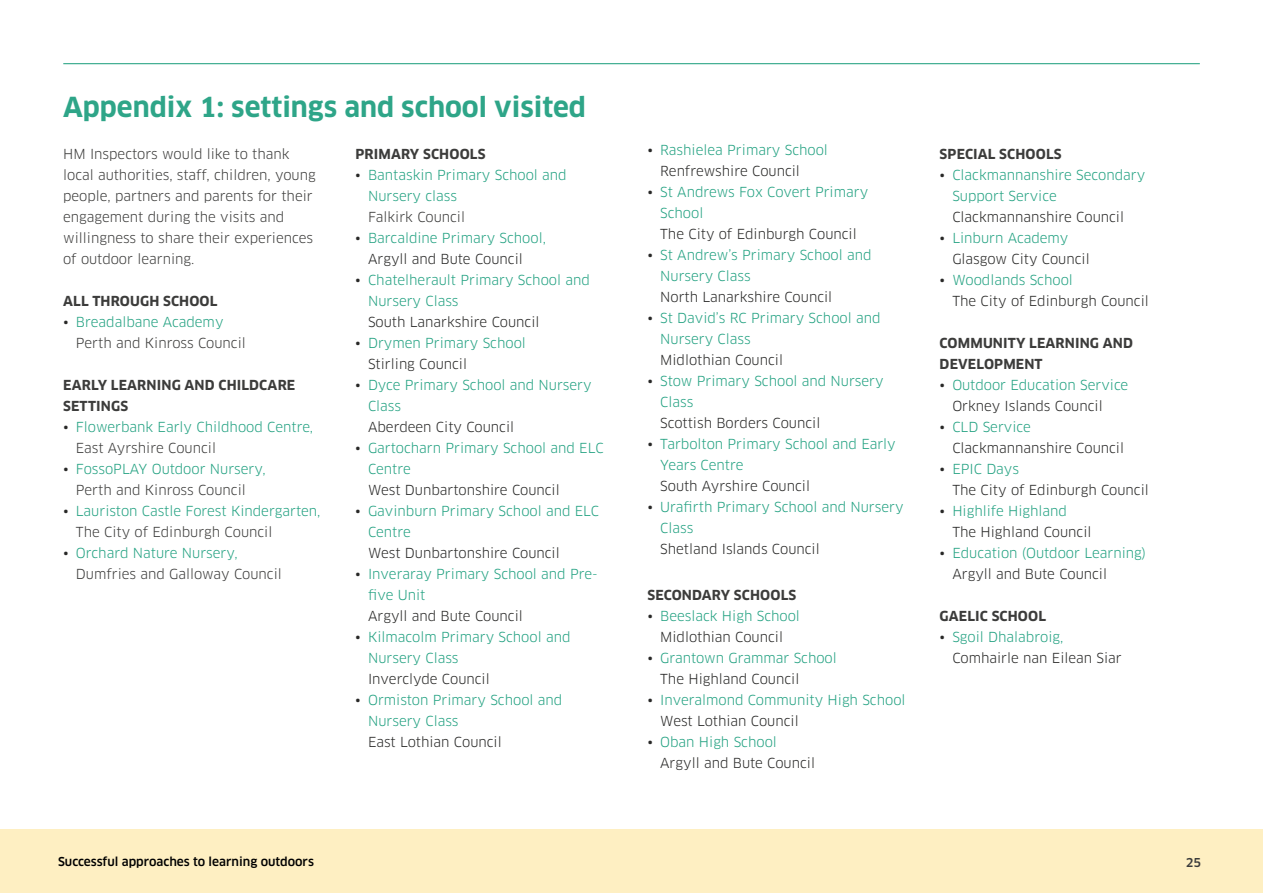
<style>
.page{position:relative;width:1263px;height:893px;background:#fff}
.page>*{position:absolute;margin:0;border:0;box-sizing:border-box;transform-origin:0 0}
.t1{font:700 27px "Clan OT";color:#2ea588}
.t2{font:13.5px/21px "Clan OT";color:#22a181}
.t3{font:13.5px/21px "Clan OT";color:#282827}
.t4{font:13.5px/21px "Clan OT";color:#3c3c3b}
.t5{font:700 13.5px/21px "Clan OT";letter-spacing:.01em;color:#3c3c3b}
.t6{font:500 12px "Clan OT";color:#000}
.t7{font:500 12px "Clan OT";color:#3c3c3b}
.s1{font-size:14.25px;color:#282827}
.s2{color:#22a181}
.s3{color:#3c3c3b}
.s4{color:#282827}
.s5{font-size:14.25px}
</style>
<div class="page">
<hr style="left:63px;top:63px;width:1137px;height:1px;background:#179c7a">
<div style="left:0;top:829px;width:1263px;height:64px;background:#feefc2"></div>
<h1 class="t1" style="left:63px;top:91px;width:524px">Appendix 1: settings and school visited</h1>
<p class="t4" style="left:63px;top:144px;width:254px">HM Inspectors would like to thank local authorities, staff, children, young people, partners and parents for their engagement during the visits and willingness to share their experiences of outdoor learning.</p>
<p class="t5" style="left:63px;top:291px;width:156px">ALL THROUGH SCHOOL</p>
<p class="t4" style="left:76px;top:312px;width:171px;text-indent:-13px"><span class="s1">•</span> <span class="s2">Breadalbane Academy<br></span>Perth and Kinross Council</p>
<p class="t5" style="left:63px;top:375px;width:234px">EARLY LEARNING AND CHILDCARE<br>SETTINGS</p>
<p class="t2" style="left:76px;top:417px;width:239px;text-indent:-13px"><span class="s1">•</span> Flowerbank Early Childhood Centre,<br><span class="s3">East Ayrshire Council</span></p>
<p class="t2" style="left:63px;top:459px;width:204px;text-align:center"><span class="s1">•</span> FossoPLAY Outdoor Nursery,<br><span class="s3">Perth and Kinross Council</span></p>
<p class="t2" style="left:76px;top:501px;width:246px;text-indent:-13px"><span class="s1">•</span> Lauriston Castle Forest Kindergarten,<br><span class="s3">The City of Edinburgh Council</span></p>
<p class="t4" style="left:76px;top:543px;width:207px;text-indent:-13px"><span class="s1">•</span> <span class="s2">Orchard Nature Nursery,<br></span>Dumfries and Galloway Council</p>
<p class="t5" style="left:355px;top:144px;width:132px">PRIMARY SCHOOLS</p>
<p class="t2" style="left:368px;top:165px;width:200px;text-indent:-13px"><span class="s1">•</span> Bantaskin Primary School and<br>Nursery class</p>
<p class="t4" style="left:368px;top:207px;width:99px">Falkirk Council</p>
<p class="t2" style="left:368px;top:228px;width:179px;text-indent:-13px"><span class="s1">•</span> Barcaldine Primary School,<br><span class="s4">Argyll and Bute Council</span></p>
<p class="t2" style="left:368px;top:270px;width:223px;text-indent:-13px"><span class="s1">•</span> Chatelherault Primary School and<br>Nursery Class</p>
<p class="t3" style="left:368px;top:312px;width:173px">South Lanarkshire Council</p>
<p class="t2" style="left:368px;top:333px;width:159px;text-indent:-13px"><span class="s1">•</span> Drymen Primary School<br><span class="s4">Stirling Council</span></p>
<p class="t2" style="left:368px;top:375px;width:225px;text-indent:-13px"><span class="s1">•</span> Dyce Primary School and Nursery<br>Class</p>
<p class="t3" style="left:368px;top:417px;width:148px">Aberdeen City Council</p>
<p class="t2" style="left:368px;top:438px;width:237px;text-indent:-13px"><span class="s1">•</span> Gartocharn Primary School and ELC<br>Centre</p>
<p class="t3" style="left:368px;top:480px;width:193px">West Dunbartonshire Council</p>
<p class="t2" style="left:368px;top:501px;width:233px;text-indent:-13px"><span class="s1">•</span> Gavinburn Primary School and ELC<br>Centre</p>
<p class="t3" style="left:368px;top:543px;width:193px">West Dunbartonshire Council</p>
<p class="t2" style="left:368px;top:564px;width:231px;text-indent:-13px"><span class="s1">•</span> Inveraray Primary School and Pre&shy;five Unit</p>
<p class="t3" style="left:368px;top:606px;width:156px">Argyll and Bute Council</p>
<p class="t2" style="left:368px;top:627px;width:204px;text-indent:-13px"><span class="s1">•</span> Kilmacolm Primary School and<br>Nursery Class</p>
<p class="t3" style="left:368px;top:669px;width:123px">Inverclyde Council</p>
<p class="t2" style="left:368px;top:690px;width:196px;text-indent:-13px"><span class="s1">•</span> Ormiston Primary School and<br>Nursery Class</p>
<p class="t3" style="left:368px;top:732px;width:135px">East Lothian Council</p>
<p class="t2" style="left:660px;top:140px;width:169px;text-indent:-13px"><span class="s1">•</span> Rashielea Primary School<br><span class="s4">Renfrewshire Council</span></p>
<p class="t2" style="left:660px;top:182px;width:209px;text-indent:-13px"><span class="s1">•</span> St Andrews Fox Covert Primary<br>School</p>
<p class="t3" style="left:660px;top:224px;width:198px">The City of Edinburgh Council</p>
<p class="t2" style="left:660px;top:245px;width:213px;text-indent:-13px"><span class="s1">•</span> St Andrew’s Primary School and<br>Nursery Class</p>
<p class="t3" style="left:660px;top:287px;width:174px">North Lanarkshire Council</p>
<p class="t2" style="left:660px;top:308px;width:222px;text-indent:-13px"><span class="s1">•</span> St David’s RC Primary School and<br>Nursery Class</p>
<p class="t3" style="left:660px;top:350px;width:124px">Midlothian Council</p>
<p class="t2" style="left:660px;top:371px;width:225px;text-indent:-13px"><span class="s1">•</span> Stow Primary School and Nursery<br>Class</p>
<p class="t3" style="left:660px;top:413px;width:162px">Scottish Borders Council</p>
<p class="t2" style="left:660px;top:434px;width:237px;text-indent:-13px"><span class="s1">•</span> Tarbolton Primary School and Early<br>Years Centre</p>
<p class="t3" style="left:660px;top:476px;width:151px">South Ayrshire Council</p>
<p class="t2" style="left:660px;top:497px;width:245px;text-indent:-13px"><span class="s1">•</span> Urafirth Primary School and Nursery<br>Class</p>
<p class="t3" style="left:660px;top:539px;width:161px">Shetland Islands Council</p>
<p class="t5" style="left:647px;top:585px;width:150px">SECONDARY SCHOOLS</p>
<p class="t2" style="left:647px;top:606px;width:154px;text-align:center"><span class="s1">•</span> Beeslack High School<br><span class="s4">Midlothian Council</span></p>
<p class="t2" style="left:660px;top:648px;width:178px;text-indent:-13px"><span class="s1">•</span> Grantown Grammar School<br><span class="s4">The Highland Council</span></p>
<p class="t2" style="left:660px;top:690px;width:247px;text-indent:-13px"><span class="s1">•</span> Inveralmond Community High School<br><span class="s4">West Lothian Council</span></p>
<p class="t3" style="left:660px;top:732px;width:156px;text-indent:-13px"><span class="s5">•</span> <span class="s2">Oban High School<br></span>Argyll and Bute Council</p>
<p class="t5" style="left:940px;top:144px;width:124px">SPECIAL SCHOOLS</p>
<p class="t2" style="left:952px;top:165px;width:194px;text-indent:-13px"><span class="s1">•</span> Clackmannanshire Secondary<br>Support Service</p>
<p class="t3" style="left:952px;top:207px;width:173px">Clackmannanshire Council</p>
<p class="t3" style="left:952px;top:228px;width:139px;text-indent:-13px"><span class="s5">•</span> <span class="s2">Linburn Academy<br></span>Glasgow City Council</p>
<p class="t3" style="left:952px;top:270px;width:198px;text-indent:-13px"><span class="s5">•</span> <span class="s2">Woodlands School<br></span>The City of Edinburgh Council</p>
<p class="t5" style="left:940px;top:333px;width:195px">COMMUNITY LEARNING AND<br>DEVELOPMENT</p>
<p class="t2" style="left:952px;top:375px;width:177px;text-indent:-13px"><span class="s1">•</span> Outdoor Education Service<br><span class="s4">Orkney Islands Council</span></p>
<p class="t3" style="left:952px;top:417px;width:173px;text-indent:-13px"><span class="s5">•</span> <span class="s2">CLD Service<br></span>Clackmannanshire Council</p>
<p class="t3" style="left:952px;top:459px;width:198px;text-indent:-13px"><span class="s5">•</span> <span class="s2">EPIC Days<br></span>The City of Edinburgh Council</p>
<p class="t3" style="left:952px;top:501px;width:141px;text-indent:-13px"><span class="s5">•</span> <span class="s2">Highlife Highland<br></span>The Highland Council</p>
<p class="t2" style="left:952px;top:543px;width:195px;text-indent:-13px"><span class="s1">•</span> Education (Outdoor Learning)<br><span class="s4">Argyll and Bute Council</span></p>
<p class="t5" style="left:940px;top:606px;width:108px">GAELIC SCHOOL</p>
<p class="t3" style="left:952px;top:627px;width:171px;text-indent:-13px"><span class="s5">•</span> <span class="s2">Sgoil Dhalabroig,<br></span>Comhairle nan Eilean Siar</p>
<p class="t6" style="left:58px;top:854px;width:257px">Successful approaches to learning outdoors</p>
<p class="t7" style="left:1186px;top:855px;width:17px">25</p>
</div>
